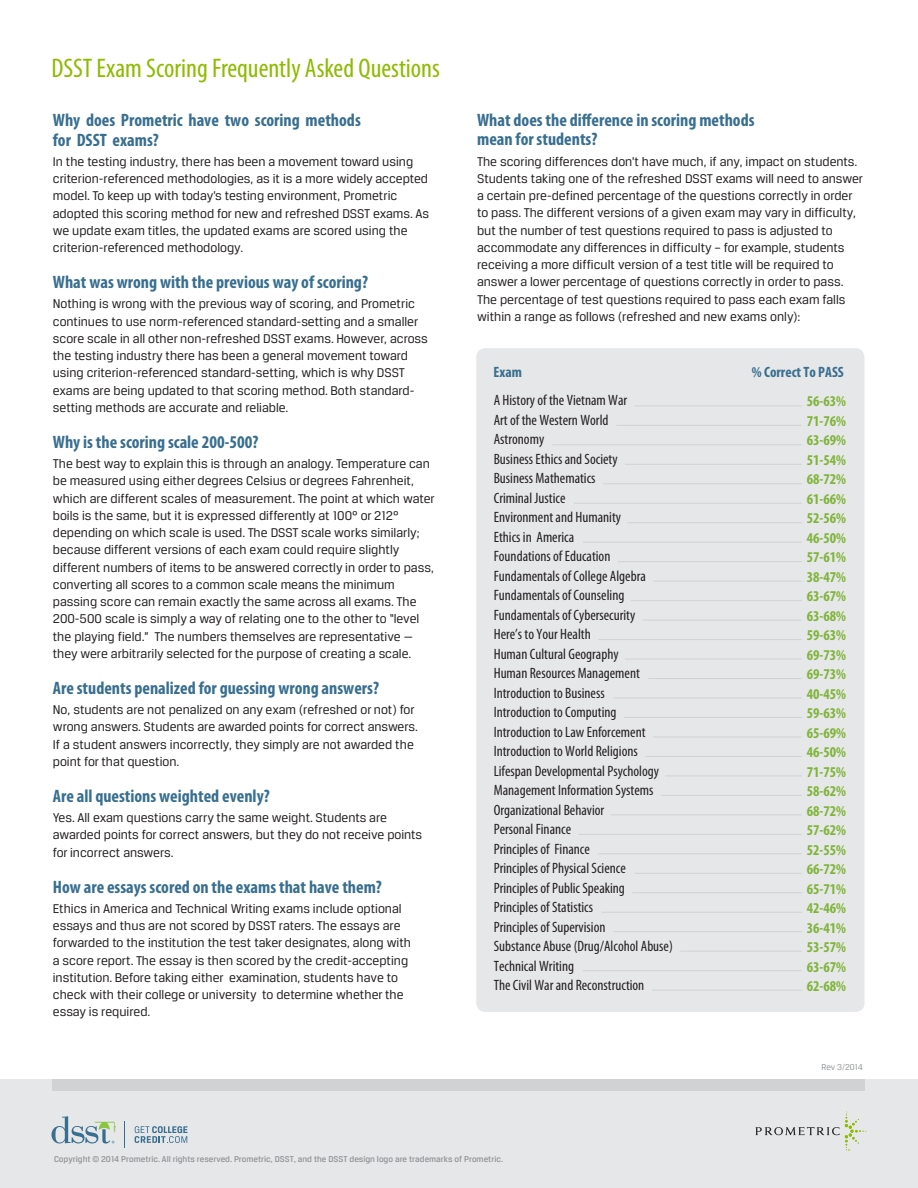
<style>
.page{position:relative;width:918px;height:1188px;background:#fff}
.page>*{position:absolute;margin:0;border:0;box-sizing:border-box;transform-origin:0 0}
.t1{font:condensed 27px "Myriad Pro";color:#8dbb00}
.t2{font:700 condensed 18px/19.5px "Myriad Pro";color:#386e8f}
.t3{font:condensed 15px/19.5px "Myriad Pro";color:#231f20}
.t4{font:700 condensed 15px/19.5px "Myriad Pro";color:#7fb438;text-align:justify}
.t5{font:700 condensed 15px "Myriad Pro";color:#386e8f}
.t6{font:13.5px/17.2px "Breuer Text";color:#231f20}
.t7{font:500 9px "Breuer Text";color:#939598}
.t8{font:9px "Breuer Text";color:#939598}
</style>
<div class="page">
<div style="left:0;top:1080px;width:918px;height:108px;background:#e6e7e9"></div>
<div style="left:52px;top:1080px;width:812px;height:11px;background:#d1d2d4"></div>
<svg style="left:755px;top:1112px;width:112px;height:39px"></svg>
<div style="left:477px;top:349px;width:387px;height:662px;background:#e6e7e9;border-radius:8px"></div>
<div style="left:476px;top:348px;width:389px;height:664px;border:2px solid #e6e7e9;border-radius:8px"></div>
<svg style="left:135px;top:1126px;width:52px;height:17px"></svg>
<svg style="left:51px;top:1116px;width:65px;height:27px"></svg>
<hr style="left:634px;top:405px;width:168px;height:1px;background:#d1d2d4">
<hr style="left:616px;top:425px;width:186px;height:1px;background:#d1d2d4">
<hr style="left:552px;top:444px;width:250px;height:1px;background:#d1d2d4">
<hr style="left:625px;top:464px;width:177px;height:1px;background:#d1d2d4">
<hr style="left:603px;top:483px;width:199px;height:1px;background:#d1d2d4">
<hr style="left:574px;top:503px;width:228px;height:1px;background:#d1d2d4">
<hr style="left:627px;top:522px;width:175px;height:1px;background:#d1d2d4">
<hr style="left:583px;top:542px;width:219px;height:1px;background:#d1d2d4">
<hr style="left:618px;top:561px;width:184px;height:1px;background:#d1d2d4">
<hr style="left:653px;top:581px;width:149px;height:1px;background:#d1d2d4">
<hr style="left:631px;top:600px;width:171px;height:1px;background:#d1d2d4">
<hr style="left:642px;top:620px;width:160px;height:1px;background:#d1d2d4">
<hr style="left:598px;top:639px;width:204px;height:1px;background:#d1d2d4">
<hr style="left:625px;top:659px;width:177px;height:1px;background:#d1d2d4">
<hr style="left:648px;top:678px;width:154px;height:1px;background:#d1d2d4">
<hr style="left:613px;top:698px;width:189px;height:1px;background:#d1d2d4">
<hr style="left:624px;top:717px;width:178px;height:1px;background:#d1d2d4">
<hr style="left:653px;top:737px;width:149px;height:1px;background:#d1d2d4">
<hr style="left:645px;top:756px;width:157px;height:1px;background:#d1d2d4">
<hr style="left:665px;top:776px;width:137px;height:1px;background:#d1d2d4">
<hr style="left:661px;top:795px;width:141px;height:1px;background:#d1d2d4">
<hr style="left:611px;top:814px;width:191px;height:1px;background:#d1d2d4">
<hr style="left:578px;top:834px;width:224px;height:1px;background:#d1d2d4">
<hr style="left:598px;top:853px;width:204px;height:1px;background:#d1d2d4">
<hr style="left:634px;top:873px;width:168px;height:1px;background:#d1d2d4">
<hr style="left:632px;top:892px;width:170px;height:1px;background:#d1d2d4">
<hr style="left:601px;top:912px;width:201px;height:1px;background:#d1d2d4">
<hr style="left:613px;top:931px;width:189px;height:1px;background:#d1d2d4">
<hr style="left:680px;top:951px;width:122px;height:1px;background:#d1d2d4">
<hr style="left:583px;top:970px;width:219px;height:1px;background:#d1d2d4">
<hr style="left:652px;top:990px;width:150px;height:1px;background:#d1d2d4">
<h1 class="t1" style="left:51px;top:54px;width:390px">DSST Exam Scoring Frequently Asked Questions</h1>
<h2 class="t2" style="left:53px;top:111px;width:309px">Why does Prometric have two scoring methods for DSST exams?</h2>
<p class="t6" style="left:53px;top:153px;width:378px">In the testing industry, there has been a movement toward using criterion-referenced methodologies, as it is a more widely accepted model. To keep up with today’s testing environment, Prometric adopted this scoring method for new and refreshed DSST exams. As we update exam titles, the updated exams are scored using the criterion-referenced methodology.</p>
<h2 class="t2" style="left:53px;top:273px;width:317px">What was wrong with the previous way of scoring?</h2>
<p class="t6" style="left:53px;top:295px;width:377px">Nothing is wrong with the previous way of scoring, and Prometric continues to use norm-referenced standard-setting and a smaller score scale in all other non-refreshed DSST exams. However, across the testing industry there has been a general movement toward using criterion-referenced standard-setting, which is why DSST exams are being updated to that scoring method. Both standard&shy;setting methods are accurate and reliable.</p>
<h2 class="t2" style="left:53px;top:432px;width:207px">Why is the scoring scale 200-500?</h2>
<p class="t6" style="left:53px;top:455px;width:383px">The best way to explain this is through an analogy. Temperature can be measured using either degrees Celsius or degrees Fahrenheit, which are different scales of measurement. The point at which water boils is the same, but it is expressed differently at 100° or 212° depending on which scale is used. The DSST scale works similarly; because different versions of each exam could require slightly different numbers of items to be answered correctly in order to pass, converting all scores to a common scale means the minimum passing score can remain exactly the same across all exams. The 200-500 scale is simply a way of relating one to the other to “level the playing field.” The numbers themselves are representative — they were arbitrarily selected for the purpose of creating a scale.</p>
<h2 class="t2" style="left:53px;top:678px;width:328px">Are students penalized for guessing wrong answers?</h2>
<p class="t6" style="left:53px;top:701px;width:367px">No, students are not penalized on any exam (refreshed or not) for wrong answers. Students are awarded points for correct answers.<br>If a student answers incorrectly, they simply are not awarded the point for that question.</p>
<h2 class="t2" style="left:53px;top:786px;width:218px">Are all questions weighted evenly?</h2>
<p class="t6" style="left:53px;top:809px;width:371px">Yes. All exam questions carry the same weight. Students are awarded points for correct answers, but they do not receive points for incorrect answers.</p>
<h2 class="t2" style="left:53px;top:877px;width:331px">How are essays scored on the exams that have them?</h2>
<p class="t6" style="left:53px;top:900px;width:360px">Ethics in America and Technical Writing exams include optional essays and thus are not scored by DSST raters. The essays are forwarded to the institution the test taker designates, along with a score report. The essay is then scored by the credit-accepting institution. Before taking either examination, students have to check with their college or university to determine whether the essay is required.</p>
<h2 class="t2" style="left:477px;top:110px;width:279px">What does the difference in scoring methods mean for students?</h2>
<p class="t6" style="left:477px;top:152px;width:388px">The scoring differences don’t have much, if any, impact on students.<br>Students taking one of the refreshed DSST exams will need to answer a certain pre-defined percentage of the questions correctly in order to pass. The different versions of a given exam may vary in difficulty, but the number of test questions required to pass is adjusted to accommodate any differences in difficulty – for example, students receiving a more difficult version of a test title will be required to answer a lower percentage of questions correctly in order to pass.<br>The percentage of test questions required to pass each exam falls within a range as follows (refreshed and new exams only):</p>
<p class="t5" style="left:494px;top:364px;width:30px">Exam</p>
<p class="t5" style="left:752px;top:364px;width:93px">% Correct To PASS</p>
<p class="t3" style="left:494px;top:391px;width:181px">A History of the Vietnam War<br>Art of the Western World<br>Astronomy<br>Business Ethics and Society<br>Business Mathematics<br>Criminal Justice<br>Environment and Humanity<br>Ethics in America<br>Foundations of Education<br>Fundamentals of College Algebra<br>Fundamentals of Counseling<br>Fundamentals of Cybersecurity<br>Here’s to Your Health<br>Human Cultural Geography<br>Human Resources Management<br>Introduction to Business<br>Introduction to Computing<br>Introduction to Law Enforcement<br>Introduction to World Religions<br>Lifespan Developmental Psychology<br>Management Information Systems<br>Organizational Behavior<br>Personal Finance<br>Principles of Finance<br>Principles of Physical Science<br>Principles of Public Speaking<br>Principles of Statistics<br>Principles of Supervision<br>Substance Abuse (Drug/Alcohol Abuse)<br>Technical Writing<br>The Civil War and Reconstruction</p>
<p class="t4" style="left:807px;top:392px;width:41px">56-63% 71-76% 63-69% 51-54% 68-72% 61-66% 52-56% 46-50% 57-61% 38-47% 63-67% 63-68% 59-63% 69-73% 69-73% 40-45% 59-63% 65-69% 46-50% 71-75% 58-62% 68-72% 57-62% 52-55% 66-72% 65-71% 42-46% 36-41% 53-57% 63-67% 62-68%</p>
<p class="t8" style="left:822px;top:1062px;width:43px">Rev 3/2014</p>
<p class="t7" style="left:54px;top:1154px;width:450px">Copyright © 2014 Prometric. All rights reserved. Prometric, DSST, and the DSST design logo are trademarks of Prometric.</p>
</div>
